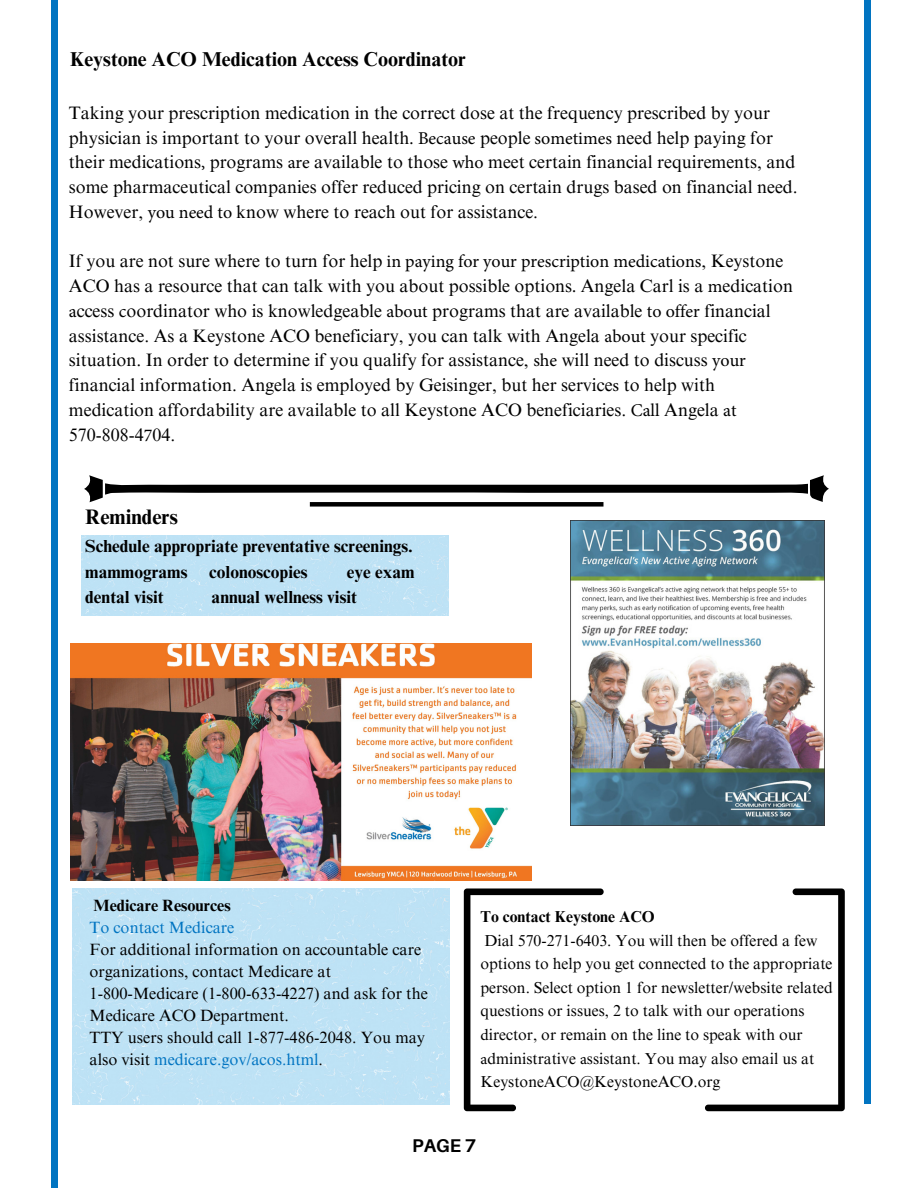
<style>
.page{position:relative;width:918px;height:1188px;background:#fff}
.page>*{position:absolute;margin:0;border:0;box-sizing:border-box;transform-origin:0 0}
.t1{font:700 21px "Times NRMT Pro";color:#000}
.t2{font:700 20.1px "Times NRMT Pro";color:#000}
.t3{font:700 18.45px "Aileron";color:#000}
.t4{font:18px/24.8px "Times NRMT Pro";color:#000}
.t5{font:700 17.4px "Times NRMT Pro";color:#000}
.t6{font:16.35px/22px "Times NRMT Pro";color:#000}
.t7{font:700 16.35px "Times NRMT Pro";color:#000}
.t8{font:16.35px "Times NRMT Pro";color:#0174c1}
.t9{font:15.75px/23.7px "Times NRMT Pro";color:#000}
.s1{font-family:"Minion Pro"}
.s2{color:#0174c1}
.s3{font-weight:700}
</style>
<div class="page">
<div style="left:51px;top:0;width:7px;height:1188px;background:#0174c1"></div>
<div style="left:864px;top:0;width:7px;height:1104px;background:#0174c1"></div>
<img style="left:571px;top:520px;width:253px;height:305px">
<svg style="left:84px;top:475px;width:745px;height:27px"></svg>
<div style="left:82px;top:535px;width:367px;height:80px;background:#bde2f5"></div>
<div style="left:73px;top:889px;width:376px;height:216px;background:#bde2f5"></div>
<div style="left:310px;top:502px;width:293px;height:5px;background:#000"></div>
<img style="left:70px;top:643px;width:461px;height:238px">
<svg style="left:464px;top:889px;width:381px;height:222px"></svg>
<p class="t2" style="left:70px;top:52px;width:397px">Keystone ACO Medication Access Coordinator</p>
<p class="t4" style="left:69px;top:103px;width:730px">Taking your prescription medication in the correct dose at the frequency prescribed by your physician is important to your overall health<span class="s1">. Because</span> people <span class="s1">sometimes</span> need help paying for their medications<span class="s1">,</span> programs <span class="s1">are</span> available to those <span class="s1">who</span> meet certain financial requirements, and some pharmaceutical companies offer reduced pricing on certain drugs based on financial need.<br>However, <span class="s1">you need to</span> know where to reach out for assistance.</p>
<p class="t4" style="left:69px;top:251px;width:725px">If you are not sure where to turn for help <span class="s1">in paying for your prescription medications</span>, Keystone ACO has a resource that can talk with you about possible options<span class="s1">.</span> Angela Carl is a <span class="s1">m</span>edication <span class="s1">a</span>ccess <span class="s1">c</span>oordinator who is knowledgeable <span class="s1">about</span> programs that are available <span class="s1">to offer</span> financial assistance. As a Keystone ACO beneficiary, you can talk with Angela <span class="s1">about</span> your specific situation. In order to determine if you qualify for assistance, <span class="s1">she</span> will need to discuss <span class="s1">your </span>financial information. Angela is employed by Geisinger, but her service<span class="s1">s</span> to help with medication affordability are available to all Keystone ACO beneficiaries. <span class="s1">Call</span> Angela <span class="s1">at </span>570-808-4<span class="s1">7</span>04.</p>
<p class="t1" style="left:85px;top:509px;width:94px">Reminders</p>
<p class="t5" style="left:85px;top:539px;width:329px">Schedule appropriate preventative screenings.</p>
<p class="t5" style="left:85px;top:565px;width:224px">mammograms colonoscopies</p>
<p class="t5" style="left:347px;top:565px;width:69px">eye exam</p>
<p class="t5" style="left:85px;top:591px;width:80px">dental visit</p>
<p class="t5" style="left:212px;top:591px;width:147px">annual wellness visit</p>
<p class="t7" style="left:94px;top:899px;width:139px">Medicare Resources</p>
<p class="t8" style="left:90px;top:921px;width:146px">To contact Medicare</p>
<p class="t6" style="left:90px;top:941px;width:333px">For additional information on accountable care organizations, contact Medicare at</p>
<p class="t6" style="left:90px;top:985px;width:340px">1-800-Medicare (1-800-633-4227) and ask for the<br>Medicare ACO Department.</p>
<p class="t6" style="left:90px;top:1029px;width:337px">TTY users should call 1-877-486-2048. You may also visit <span class="s2">medicare.gov/acos.html</span>.</p>
<p class="t9" style="left:480px;top:907px;width:354px"><span class="s3">To contact Keystone ACO<br></span>Dial 570-271-6403. You will then be offered a few options to help you get connected to the appropriate person. Select option 1 for newsletter/website related questions or issues, 2 to talk with our <span class="s1">o</span>perations <span class="s1">d</span>irector, or remain on the line to speak with our <span class="s1">a</span>dministrative <span class="s1">a</span>ssistant. You may also email us at KeystoneACO@KeystoneACO.org</p>
<p class="t3" style="left:412px;top:1134px;width:65px">PAGE 7</p>
</div>
